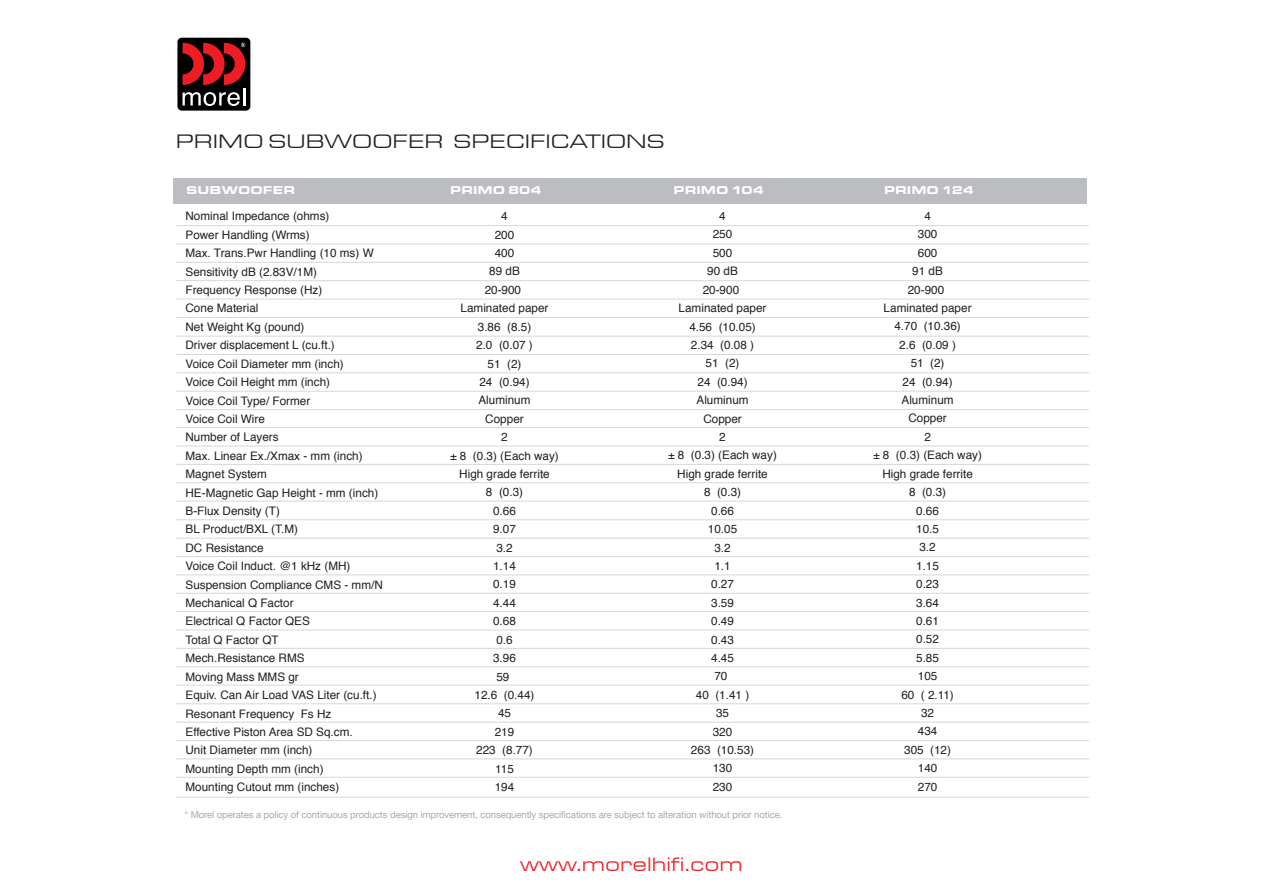
<style>
.page{position:relative;width:1263px;height:893px;background:#fff}
.page>*{position:absolute;margin:0;border:0;box-sizing:border-box;transform-origin:0 0}
.t1{font:20.1px "Eurostar Regular Extended";color:#231f20}
.t2{font:20.1px "Eurostar Regular Extended";color:#ee1d23}
.t3{font:11.7px/18.5px "Helvetica";color:#231f20;text-align:center}
.t4{font:11.7px "Eurostar Black Extended";color:#fff}
.t5{font:9.45px "Helvetica Neue";letter-spacing:-.01em;color:#a8a9ad}
</style>
<div class="page">
<div style="left:174px;top:178px;width:913px;height:26px;background:#bcbdc0"></div>
<hr style="left:176px;top:611px;width:913px;height:1px;background:#d6d7d9">
<hr style="left:176px;top:630px;width:913px;height:1px;background:#d6d7d9">
<hr style="left:176px;top:648px;width:913px;height:1px;background:#d6d7d9">
<hr style="left:176px;top:666px;width:913px;height:1px;background:#d6d7d9">
<hr style="left:176px;top:685px;width:913px;height:1px;background:#d6d7d9">
<hr style="left:176px;top:593px;width:913px;height:1px;background:#d6d7d9">
<hr style="left:176px;top:703px;width:913px;height:1px;background:#d6d7d9">
<hr style="left:176px;top:722px;width:913px;height:1px;background:#d6d7d9">
<hr style="left:176px;top:740px;width:913px;height:1px;background:#d6d7d9">
<hr style="left:176px;top:758px;width:913px;height:1px;background:#d6d7d9">
<hr style="left:176px;top:777px;width:913px;height:1px;background:#d6d7d9">
<hr style="left:176px;top:244px;width:913px;height:1px;background:#d6d7d9">
<hr style="left:176px;top:262px;width:913px;height:1px;background:#d6d7d9">
<hr style="left:176px;top:280px;width:913px;height:1px;background:#d6d7d9">
<hr style="left:176px;top:299px;width:913px;height:1px;background:#d6d7d9">
<hr style="left:176px;top:317px;width:913px;height:1px;background:#d6d7d9">
<hr style="left:176px;top:225px;width:913px;height:1px;background:#d6d7d9">
<hr style="left:176px;top:336px;width:913px;height:1px;background:#d6d7d9">
<hr style="left:176px;top:354px;width:913px;height:1px;background:#d6d7d9">
<hr style="left:176px;top:372px;width:913px;height:1px;background:#d6d7d9">
<hr style="left:176px;top:391px;width:913px;height:1px;background:#d6d7d9">
<hr style="left:176px;top:409px;width:913px;height:1px;background:#d6d7d9">
<hr style="left:176px;top:427px;width:913px;height:1px;background:#d6d7d9">
<hr style="left:176px;top:464px;width:913px;height:1px;background:#d6d7d9">
<hr style="left:176px;top:482px;width:913px;height:1px;background:#d6d7d9">
<hr style="left:176px;top:501px;width:913px;height:1px;background:#d6d7d9">
<hr style="left:176px;top:519px;width:913px;height:1px;background:#d6d7d9">
<hr style="left:176px;top:538px;width:913px;height:1px;background:#d6d7d9">
<hr style="left:176px;top:556px;width:913px;height:1px;background:#d6d7d9">
<hr style="left:176px;top:574px;width:913px;height:1px;background:#d6d7d9">
<hr style="left:176px;top:446px;width:913px;height:1px;background:#d6d7d9">
<hr style="left:176px;top:797px;width:913px;height:1px;background:#d6d7d9">
<div style="left:176px;top:36px;width:76px;height:76px;background:#000;border-radius:6px"></div>
<div style="left:174px;top:34px;width:80px;height:80px;border:4px solid #fff;border-radius:6px"></div>
<svg style="left:183px;top:43px;width:62px;height:63px"></svg>
<h1 class="t1" style="left:176px;top:129px;width:490px">PRIMO SUBWOOFER SPECIFICATIONS</h1>
<p class="t4" style="left:186px;top:182px;width:110px">SUBWOOFER</p>
<p class="t4" style="left:450px;top:182px;width:93px">PRIMO 804</p>
<p class="t4" style="left:673px;top:182px;width:92px">PRIMO 104</p>
<p class="t4" style="left:884px;top:182px;width:92px">PRIMO 124</p>
<p class="t3" style="left:186px;top:208px;width:199px;text-align:left">Nominal Impedance (ohms)<br>Power Handling (Wrms)<br>Max. Trans.Pwr Handling (10 ms) W<br>Sensitivity dB (2.83V/1M)<br>Frequency Response (Hz)<br>Cone Material<br>Net Weight Kg (pound)<br>Driver displacement L (cu.ft.)<br>Voice Coil Diameter mm (inch)<br>Voice Coil Height mm (inch)<br>Voice Coil Type/ Former<br>Voice Coil Wire<br>Number of Layers<br>Max. Linear Ex./Xmax - mm (inch)<br>Magnet System<br>HE-Magnetic Gap Height - mm (inch)<br>B-Flux Density (T)<br>BL Product/BXL (T.M)<br>DC Resistance<br>Voice Coil Induct. @1 kHz (MH)<br>Suspension Compliance CMS - mm/N<br>Mechanical Q Factor<br>Electrical Q Factor QES<br>Total Q Factor QT<br>Mech.Resistance RMS<br>Moving Mass MMS gr<br>Equiv. Can Air Load VAS Liter (cu.ft.)<br>Resonant Frequency Fs Hz<br>Effective Piston Area SD Sq.cm.<br>Unit Diameter mm (inch)<br>Mounting Depth mm (inch)<br>Mounting Cutout mm (inches)</p>
<p class="t3" style="left:450px;top:208px;width:110px">4<br>200<br>400<br>89 dB<br>20-900<br>Laminated paper<br>3.86 (8.5)<br>2.0 (0.07 )<br>51 (2)<br>24 (0.94)<br>Aluminum<br>Copper<br>2<br>± 8 (0.3) (Each way)<br>High grade ferrite<br>8 (0.3)<br>0.66<br>9.07<br>3.2<br>1.14<br>0.19<br>4.44<br>0.68<br>0.6<br>3.96<br>59<br>12.6 (0.44)<br>45<br>219<br>223 (8.77)<br>115<br>194</p>
<p class="t3" style="left:668px;top:208px;width:110px">4<br>250<br>500<br>90 dB<br>20-900<br>Laminated paper<br>4.56 (10.05)<br>2.34 (0.08 )<br>51 (2)<br>24 (0.94)<br>Aluminum<br>Copper<br>2<br>± 8 (0.3) (Each way)<br>High grade ferrite<br>8 (0.3)<br>0.66<br>10.05<br>3.2<br>1.1<br>0.27<br>3.59<br>0.49<br>0.43<br>4.45<br>70<br>40 (1.41 )<br>35<br>320<br>263 (10.53)<br>130<br>230</p>
<p class="t3" style="left:873px;top:208px;width:110px">4<br>300<br>600<br>91 dB<br>20-900<br>Laminated paper<br>4.70 (10.36)<br>2.6 (0.09 )<br>51 (2)<br>24 (0.94)<br>Aluminum<br>Copper<br>2<br>± 8 (0.3) (Each way)<br>High grade ferrite<br>8 (0.3)<br>0.66<br>10.5<br>3.2<br>1.15<br>0.23<br>3.64<br>0.61<br>0.52<br>5.85<br>105<br>60 ( 2.11)<br>32<br>434<br>305 (12)<br>140<br>270</p>
<p class="t5" style="left:185px;top:809px;width:599px">* Morel operates a policy of continuous products design improvement, consequently specifications are subject to alteration without prior notice.</p>
<h1 class="t2" style="left:520px;top:851px;width:224px">www.morelhifi.com</h1>
</div>
